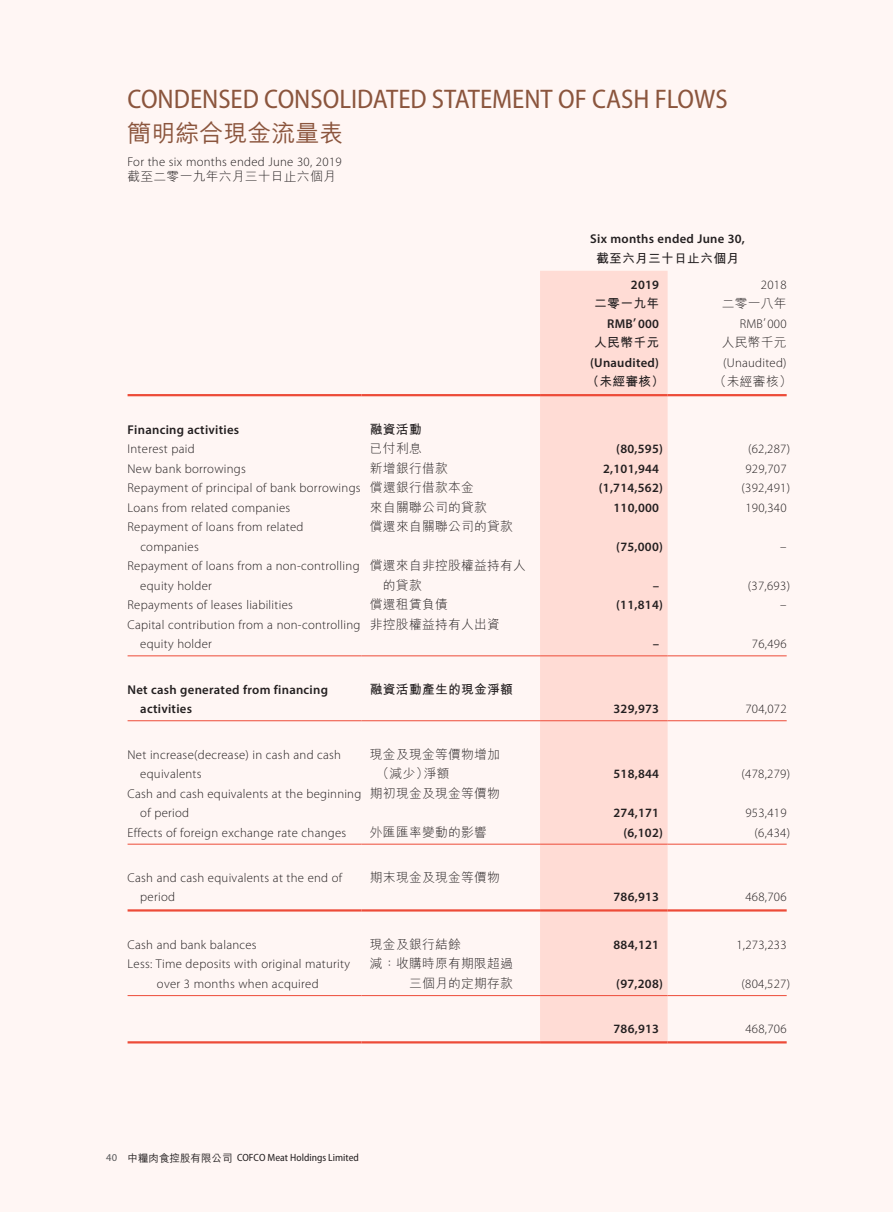
<style>
.page{position:relative;width:893px;height:1212px;background:#fff6f4}
.page>*{position:absolute;margin:0;border:0;box-sizing:border-box;transform-origin:0 0}
.t1{font:semi-condensed 27px "Myriad Pro";color:#8b553d}
.t2{font:500 24px "M Hei HK";color:#8b553d}
.t3{font:300 12.75px/19.5px "Myriad Pro";letter-spacing:.02em;color:#231f20}
.t4{font:600 12.75px/19.5px "Myriad Pro";letter-spacing:.02em;color:#231f20}
.t5{font:300 12.75px/19.5px "M Hei HK";letter-spacing:.02em;color:#231f20}
.t6{font:700 12.75px "M Hei HK";letter-spacing:.02em;color:#231f20}
.t7{font:semi-condensed 10.5px "Myriad Pro";color:#231f20}
.s1{font-family:"M Hei HK"}
.s2{font-stretch:normal;color:#57585a}
.s3{font-family:"M Hei HK";font-weight:500;font-stretch:normal}
</style>
<div class="page">
<div style="left:540px;top:271px;width:128px;height:770px;background:#ffdcd5"></div>
<hr style="left:128px;top:394px;width:233px;height:2px;background:#ed4b38">
<hr style="left:361px;top:394px;width:179px;height:2px;background:#ed4b38">
<hr style="left:540px;top:394px;width:128px;height:2px;background:#ed4b38">
<hr style="left:668px;top:394px;width:119px;height:2px;background:#ed4b38">
<hr style="left:128px;top:655px;width:233px;height:1px;background:#ed4b38">
<hr style="left:361px;top:655px;width:179px;height:1px;background:#ed4b38">
<hr style="left:540px;top:655px;width:128px;height:1px;background:#ed4b38">
<hr style="left:668px;top:655px;width:119px;height:1px;background:#ed4b38">
<hr style="left:128px;top:720px;width:233px;height:1px;background:#ed4b38">
<hr style="left:361px;top:720px;width:179px;height:1px;background:#ed4b38">
<hr style="left:540px;top:720px;width:128px;height:1px;background:#ed4b38">
<hr style="left:668px;top:720px;width:119px;height:1px;background:#ed4b38">
<hr style="left:128px;top:844px;width:233px;height:1px;background:#ed4b38">
<hr style="left:361px;top:844px;width:179px;height:1px;background:#ed4b38">
<hr style="left:540px;top:844px;width:128px;height:1px;background:#ed4b38">
<hr style="left:668px;top:844px;width:119px;height:1px;background:#ed4b38">
<hr style="left:128px;top:909px;width:233px;height:2px;background:#ed4b38">
<hr style="left:361px;top:909px;width:179px;height:2px;background:#ed4b38">
<hr style="left:540px;top:909px;width:128px;height:2px;background:#ed4b38">
<hr style="left:668px;top:909px;width:119px;height:2px;background:#ed4b38">
<hr style="left:128px;top:995px;width:233px;height:1px;background:#ed4b38">
<hr style="left:361px;top:995px;width:179px;height:1px;background:#ed4b38">
<hr style="left:540px;top:995px;width:128px;height:1px;background:#ed4b38">
<hr style="left:668px;top:995px;width:119px;height:1px;background:#ed4b38">
<hr style="left:128px;top:1041px;width:233px;height:2px;background:#ed4b38">
<hr style="left:361px;top:1041px;width:179px;height:2px;background:#ed4b38">
<hr style="left:540px;top:1041px;width:128px;height:2px;background:#ed4b38">
<hr style="left:668px;top:1041px;width:119px;height:2px;background:#ed4b38">
<h1 class="t1" style="left:128px;top:84px;width:602px">CONDENSED CONSOLIDATED STATEMENT OF CASH FLOWS</h1>
<h2 class="t2" style="left:128px;top:116px;width:217px">簡明綜合現金流量表</h2>
<p class="t3" style="left:128px;top:152px;width:216px">For the six months ended June 30, 2019</p>
<p class="t5" style="left:128px;top:166px;width:210px">截至二零一九年六月三十日止六個月</p>
<p class="t4" style="left:590px;top:229px;width:156px">Six months ended June 30,</p>
<p class="t6" style="left:596px;top:249px;width:144px">截至六月三十日止六個月</p>
<p class="t4" style="left:631px;top:274px;width:30px">2019</p>
<p class="t3" style="left:761px;top:275px;width:27px">2018</p>
<p class="t6" style="left:594px;top:294px;width:66px">二零一九年</p>
<p class="t5" style="left:722px;top:293px;width:66px">二零一八年</p>
<p class="t4" style="left:607px;top:313px;width:53px">RMB’ 000</p>
<p class="t3" style="left:740px;top:314px;width:48px">RMB’ 000</p>
<p class="t6" style="left:594px;top:333px;width:66px">人民幣千元</p>
<p class="t5" style="left:722px;top:332px;width:66px">人民幣千元</p>
<p class="t4" style="left:590px;top:352px;width:71px">(Unaudited)</p>
<p class="t3" style="left:723px;top:353px;width:65px">(Unaudited)</p>
<p class="t6" style="left:586px;top:372px;width:79px">（未經審核）</p>
<p class="t5" style="left:714px;top:371px;width:79px">（未經審核）</p>
<p class="t4" style="left:128px;top:419px;width:113px">Financing activities</p>
<p class="t6" style="left:370px;top:420px;width:53px">融資活動</p>
<p class="t3" style="left:128px;top:439px;width:69px">Interest paid</p>
<p class="t5" style="left:370px;top:438px;width:53px">已付利息</p>
<p class="t4" style="left:616px;top:439px;width:48px">(80,595)</p>
<p class="t3" style="left:748px;top:439px;width:44px">(62,287)</p>
<p class="t3" style="left:128px;top:459px;width:120px">New bank borrowings</p>
<p class="t5" style="left:370px;top:458px;width:79px">新增銀行借款</p>
<p class="t4" style="left:603px;top:458px;width:57px">2,101,944</p>
<p class="t3" style="left:745px;top:459px;width:43px">929,707</p>
<p class="t3" style="left:128px;top:478px;width:348px">Repayment of principal of bank borrowings <span class="s1">償還銀行借款本金</span></p>
<p class="t4" style="left:599px;top:478px;width:66px">(1,714,562)</p>
<p class="t3" style="left:741px;top:478px;width:50px">(392,491)</p>
<p class="t3" style="left:128px;top:498px;width:164px">Loans from related companies</p>
<p class="t5" style="left:370px;top:497px;width:118px">來自關聯公司的貸款</p>
<p class="t4" style="left:613px;top:497px;width:47px">110,000</p>
<p class="t3" style="left:745px;top:498px;width:43px">190,340</p>
<p class="t3" style="left:140px;top:517px;width:165px;text-indent:-13px">Repayment of loans from related companies</p>
<p class="t5" style="left:370px;top:516px;width:145px">償還來自關聯公司的貸款</p>
<p class="t4" style="left:616px;top:536px;width:48px">(75,000)</p>
<p class="t3" style="left:780px;top:537px;width:8px">–</p>
<p class="t3" style="left:140px;top:556px;width:221px;text-indent:-13px">Repayment of loans from a non-controlling equity holder</p>
<p class="t5" style="left:383px;top:555px;width:145px;text-indent:-13px">償還來自非控股權益持有人的貸款</p>
<p class="t4" style="left:653px;top:575px;width:8px">–</p>
<p class="t3" style="left:748px;top:576px;width:44px">(37,693)</p>
<p class="t3" style="left:128px;top:595px;width:167px">Repayments of leases liabilities</p>
<p class="t5" style="left:370px;top:594px;width:79px">償還租賃負債</p>
<p class="t4" style="left:616px;top:595px;width:48px">(11,814)</p>
<p class="t3" style="left:780px;top:595px;width:8px">–</p>
<p class="t3" style="left:140px;top:615px;width:222px;text-indent:-13px">Capital contribution from a non-controlling equity holder</p>
<p class="t5" style="left:370px;top:614px;width:132px">非控股權益持有人出資</p>
<p class="t4" style="left:653px;top:634px;width:8px">–</p>
<p class="t3" style="left:752px;top:634px;width:36px">76,496</p>
<p class="t4" style="left:140px;top:679px;width:189px;text-indent:-13px">Net cash generated from financing activities</p>
<p class="t6" style="left:370px;top:680px;width:144px">融資活動產生的現金淨額</p>
<p class="t3" style="left:140px;top:745px;width:202px;text-indent:-13px">Net increase(decrease) in cash and cash equivalents</p>
<p class="t5" style="left:377px;top:743px;width:125px;text-indent:-7px">現金及現金等價物增加（減少）淨額</p>
<p class="t3" style="left:140px;top:784px;width:222px;text-indent:-13px">Cash and cash equivalents at the beginning of period</p>
<p class="t5" style="left:370px;top:782px;width:132px">期初現金及現金等價物</p>
<p class="t4" style="left:613px;top:699px;width:47px">329,973</p>
<p class="t3" style="left:745px;top:699px;width:43px">704,072</p>
<p class="t4" style="left:613px;top:764px;width:47px">518,844</p>
<p class="t3" style="left:741px;top:764px;width:50px">(478,279)</p>
<p class="t4" style="left:613px;top:803px;width:47px">274,171</p>
<p class="t3" style="left:745px;top:803px;width:43px">953,419</p>
<p class="t3" style="left:128px;top:823px;width:220px">Effects of foreign exchange rate changes</p>
<p class="t5" style="left:370px;top:821px;width:118px">外匯匯率變動的影響</p>
<p class="t4" style="left:623px;top:822px;width:41px">(6,102)</p>
<p class="t3" style="left:754px;top:823px;width:37px">(6,434)</p>
<p class="t3" style="left:140px;top:868px;width:203px;text-indent:-13px">Cash and cash equivalents at the end of period</p>
<p class="t5" style="left:370px;top:867px;width:132px">期末現金及現金等價物</p>
<p class="t4" style="left:613px;top:887px;width:47px">786,913</p>
<p class="t3" style="left:745px;top:888px;width:43px">468,706</p>
<p class="t3" style="left:128px;top:935px;width:131px">Cash and bank balances</p>
<p class="t5" style="left:370px;top:934px;width:92px">現金及銀行結餘</p>
<p class="t4" style="left:613px;top:934px;width:47px">884,121</p>
<p class="t3" style="left:736px;top:935px;width:52px">1,273,233</p>
<p class="t3" style="left:128px;top:955px;width:224px;text-align:center">Less: Time deposits with original maturity over 3 months when acquired</p>
<p class="t5" style="left:370px;top:953px;width:145px;text-align:right">減：收購時原有期限超過三個月的定期存款</p>
<p class="t4" style="left:616px;top:973px;width:48px">(97,208)</p>
<p class="t3" style="left:741px;top:974px;width:50px">(804,527)</p>
<p class="t4" style="left:613px;top:1019px;width:47px">786,913</p>
<p class="t3" style="left:745px;top:1019px;width:43px">468,706</p>
<p class="t7" style="left:106px;top:1152px;width:254px"><span class="s2">40</span> <span class="s3">中糧肉食控股有限公司</span> COFCO Meat Holdings Limited</p>
</div>
